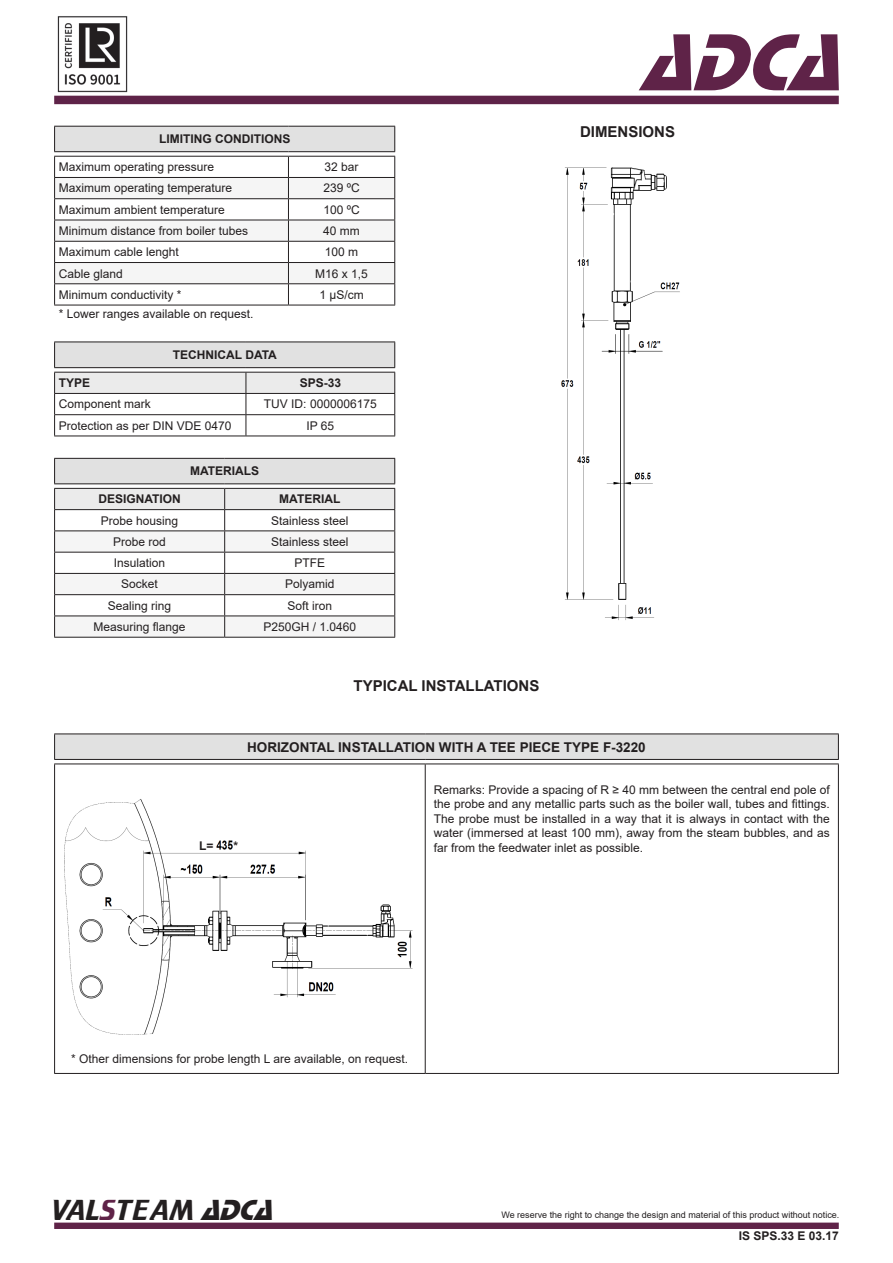
<style>
.page{position:relative;width:893px;height:1263px;background:#fff}
.page>*{position:absolute;margin:0;border:0;box-sizing:border-box;transform-origin:0 0}
.t1{font:italic 84px "Stop D";color:#5f2348}
.t2{font:30px "Trekker";color:#231f20}
.t3{font:700 15px "Arial";color:#231f20}
.t4{font:700 13.5px "Arial";color:#231f20}
.Estilo_de_parágrafo{font:12px/14.4px "Arial";color:#231f20;text-align:justify}
.t5{font:700 12px "Arial";color:#231f20}
.t6{font:9px "Arial";color:#231f20}
.s1{color:#5f2348}
.s2{font-family:"Stop D";font-style:italic}
</style>
<div class="page">
<div style="left:54px;top:96px;width:785px;height:8px;background:#5e2348"></div>
<div style="left:54px;top:1222px;width:785px;height:7px;background:#5f2348;border:2px solid #5f2348"></div>
<img style="left:57px;top:16px;width:71px;height:76px">
<svg style="left:54px;top:342px;width:341px;height:94px"></svg>
<hr style="left:54px;top:414px;width:192px;height:1px;background:#231f20">
<hr style="left:246px;top:414px;width:149px;height:1px;background:#231f20">
<hr style="left:54px;top:436px;width:192px;height:1px;background:#231f20">
<hr style="left:246px;top:436px;width:149px;height:1px;background:#231f20">
<img style="left:64px;top:799px;width:349px;height:236px">
<div style="left:55px;top:734px;width:783px;height:25px;background:#e1e1e1"></div>
<svg style="left:838px;top:734px;width:1px;height:25px"></svg>
<hr style="left:54px;top:764px;width:1px;height:309px;background:#231f20">
<hr style="left:425px;top:764px;width:1px;height:309px;background:#231f20">
<hr style="left:838px;top:764px;width:1px;height:309px;background:#231f20">
<hr style="left:54px;top:1073px;width:371px;height:1px;background:#231f20">
<hr style="left:425px;top:1073px;width:414px;height:1px;background:#231f20">
<hr style="left:54px;top:763px;width:371px;height:1px;background:#231f20">
<hr style="left:425px;top:763px;width:414px;height:1px;background:#231f20">
<hr style="left:54px;top:733px;width:371px;height:1px;background:#231f20">
<svg style="left:54px;top:734px;width:1px;height:25px"></svg>
<hr style="left:425px;top:733px;width:414px;height:1px;background:#231f20">
<hr style="left:54px;top:759px;width:371px;height:1px;background:#231f20">
<hr style="left:425px;top:759px;width:414px;height:1px;background:#231f20">
<div style="left:55px;top:126px;width:340px;height:26px;background:#e1e1e1"></div>
<svg style="left:394px;top:127px;width:1px;height:24px"></svg>
<hr style="left:54px;top:126px;width:234px;height:1px;background:#231f20">
<svg style="left:54px;top:127px;width:1px;height:24px"></svg>
<hr style="left:288px;top:126px;width:107px;height:1px;background:#231f20">
<hr style="left:54px;top:151px;width:234px;height:1px;background:#231f20">
<hr style="left:288px;top:151px;width:107px;height:1px;background:#231f20">
<hr style="left:54px;top:156px;width:234px;height:1px;background:#231f20">
<hr style="left:288px;top:156px;width:107px;height:1px;background:#231f20">
<svg style="left:54px;top:157px;width:341px;height:148px"></svg>
<hr style="left:54px;top:305px;width:234px;height:1px;background:#231f20">
<hr style="left:288px;top:305px;width:107px;height:1px;background:#231f20">
<hr style="left:54px;top:637px;width:171px;height:1px;background:#231f20">
<hr style="left:225px;top:637px;width:170px;height:1px;background:#231f20">
<hr style="left:54px;top:458px;width:171px;height:1px;background:#231f20">
<hr style="left:225px;top:458px;width:170px;height:1px;background:#231f20">
<svg style="left:54px;top:459px;width:341px;height:178px"></svg>
<img style="left:561px;top:167px;width:119px;height:453px">
<p class="t5" style="left:159px;top:131px;width:133px">LIMITING CONDITIONS</p>
<p class="Estilo_de_parágrafo" style="left:59px;top:160px;width:157px">Maximum operating pressure</p>
<p class="Estilo_de_parágrafo" style="left:325px;top:160px;width:36px">32 bar</p>
<p class="Estilo_de_parágrafo" style="left:59px;top:181px;width:175px">Maximum operating temperature</p>
<p class="Estilo_de_parágrafo" style="left:323px;top:181px;width:38px">239 ºC</p>
<p class="Estilo_de_parágrafo" style="left:59px;top:202px;width:168px">Maximum ambient temperature</p>
<p class="Estilo_de_parágrafo" style="left:323px;top:202px;width:38px">100 ºC</p>
<p class="Estilo_de_parágrafo" style="left:59px;top:223px;width:191px">Minimum distance from boiler tubes</p>
<p class="Estilo_de_parágrafo" style="left:323px;top:223px;width:38px">40 mm</p>
<p class="Estilo_de_parágrafo" style="left:59px;top:245px;width:122px">Maximum cable lenght</p>
<p class="Estilo_de_parágrafo" style="left:325px;top:245px;width:35px">100 m</p>
<p class="Estilo_de_parágrafo" style="left:59px;top:266px;width:66px">Cable gland</p>
<p class="Estilo_de_parágrafo" style="left:315px;top:266px;width:54px">M16 x 1,5</p>
<p class="Estilo_de_parágrafo" style="left:59px;top:287px;width:124px">Minimum conductivity *</p>
<p class="Estilo_de_parágrafo" style="left:319px;top:287px;width:46px">1 μS/cm</p>
<p class="Estilo_de_parágrafo" style="left:59px;top:306px;width:196px">* Lower ranges available on request.</p>
<p class="t5" style="left:173px;top:346px;width:105px">TECHNICAL DATA</p>
<p class="t5" style="left:59px;top:374px;width:33px">TYPE</p>
<p class="t5" style="left:300px;top:374px;width:43px">SPS-33</p>
<p class="Estilo_de_parágrafo" style="left:59px;top:397px;width:94px">Component mark</p>
<p class="Estilo_de_parágrafo" style="left:264px;top:397px;width:114px">TUV ID: 0000006175</p>
<p class="Estilo_de_parágrafo" style="left:59px;top:418px;width:174px">Protection as per DIN VDE 0470</p>
<p class="Estilo_de_parágrafo" style="left:306px;top:418px;width:29px">IP 65</p>
<p class="t5" style="left:190px;top:463px;width:71px">MATERIALS</p>
<p class="t5" style="left:98px;top:491px;width:84px">DESIGNATION</p>
<p class="t5" style="left:279px;top:491px;width:63px">MATERIAL</p>
<p class="Estilo_de_parágrafo" style="left:101px;top:513px;width:79px">Probe housing</p>
<p class="Estilo_de_parágrafo" style="left:271px;top:513px;width:79px">Stainless steel</p>
<p class="Estilo_de_parágrafo" style="left:113px;top:534px;width:54px">Probe rod</p>
<p class="Estilo_de_parágrafo" style="left:271px;top:534px;width:79px">Stainless steel</p>
<p class="Estilo_de_parágrafo" style="left:114px;top:556px;width:53px">Insulation</p>
<p class="Estilo_de_parágrafo" style="left:294px;top:556px;width:32px">PTFE</p>
<p class="Estilo_de_parágrafo" style="left:121px;top:577px;width:38px">Socket</p>
<p class="Estilo_de_parágrafo" style="left:285px;top:577px;width:51px">Polyamid</p>
<p class="Estilo_de_parágrafo" style="left:108px;top:598px;width:65px">Sealing ring</p>
<p class="Estilo_de_parágrafo" style="left:287px;top:598px;width:46px">Soft iron</p>
<p class="Estilo_de_parágrafo" style="left:94px;top:619px;width:94px">Measuring flange</p>
<p class="Estilo_de_parágrafo" style="left:263px;top:619px;width:94px">P250GH / 1.0460</p>
<p class="t3" style="left:354px;top:675px;width:187px">TYPICAL INSTALLATIONS</p>
<h1 class="t1" style="left:640px;top:14px;width:227px">ADCA</h1>
<p class="t3" style="left:580px;top:121px;width:97px">DIMENSIONS</p>
<p class="t5" style="left:199px;top:837px;width:16px">L=</p>
<p class="t5" style="left:234px;top:837px;width:6px">*</p>
<p class="t4" style="left:247px;top:737px;width:400px">HORIZONTAL INSTALLATION WITH A TEE PIECE TYPE F-3220</p>
<p class="Estilo_de_parágrafo" style="left:434px;top:782px;width:398px">Remarks: Provide a spacing of R ≥ 40 mm between the central end pole of the probe and any metallic parts such as the boiler wall, tubes and fittings.<br>The probe must be installed in a way that it is always in contact with the water (immersed at least 100 mm), away from the steam bubbles, and as far from the feedwater inlet as possible.</p>
<p class="Estilo_de_parágrafo" style="left:71px;top:1052px;width:339px">* Other dimensions for probe length L are available, on request.</p>
<p class="t2" style="left:51px;top:1193px;width:232px">VAL<span class="s1">S</span>TEAM <span class="s2">ADCA</span></p>
<p class="t6" style="left:501px;top:1209px;width:340px">We reserve the right to change the design and material of this product without notice.</p>
<p class="t5" style="left:739px;top:1227px;width:102px">IS SPS.33 E 03.17</p>
</div>
